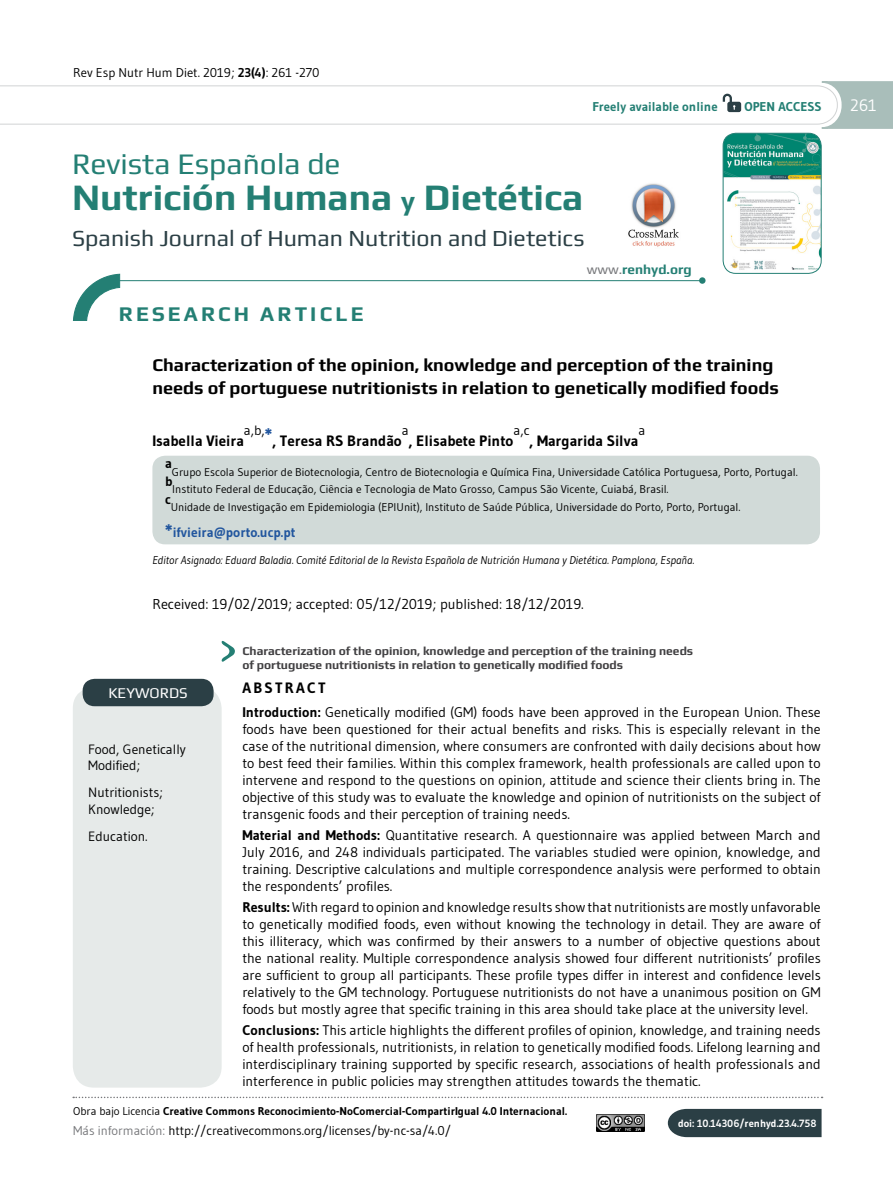
<style>
.page{position:relative;width:893px;height:1191px;background:#fff}
.page>*{position:absolute;margin:0;border:0;box-sizing:border-box;transform-origin:0 0}
.t1{font:700 37.5px "Play";color:#247f74}
.t2{font:30px "Play";color:#247f74}
.t3{font:23.1px "Play";color:#2b3f45}
.t4{font:700 21px "Play";letter-spacing:.15em;color:#247f74}
.t5{font:700 18px/22.5px "Play";color:#000}
.t6{font:16.5px "Gudea";color:#fff}
.t7{font:700 15px "Gudea";color:#000}
.t8{font:15px "Play";color:#fff}
.t9{font:700 15px "Gudea";letter-spacing:.15em;color:#000}
.t10{font:14.25px "Gudea";color:#000}
.t11{font:13.95px/17px "Gudea";color:#000;text-align:justify}
.t12{font:13.5px/16.5px "Gudea";color:#000}
.t13{font:700 13.5px "Gudea";color:#22569e}
.t14{font:700 13.5px "Play";color:#247f74}
.t15{font:700 13.5px "Gudea";color:#000}
.t16{font:12.75px "Gudea";color:#000}
.t17{font:700 12.75px "Gudea";color:#247f74}
.t18{font:700 12px/14.4px "Play";color:#414042}
.t19{font:11.25px "Gudea";color:#000}
.t20{font:italic 11.25px "Gudea";color:#000}
.t21{font:700 11.25px "Gudea";color:#000}
.t22{font:700 10.5px "Gudea";color:#fff}
.s1{font-weight:700}
.s2{font-size:27px}
.s3{font-weight:400;color:#77787b}
.s4{font-size:18px}
.s5{font-weight:400}
.s6{color:#77787b}
</style>
<div class="page">
<svg style="left:668px;top:1108px;width:154px;height:29px;background:#374a4f"></svg>
<img style="left:723px;top:133px;width:98px;height:140px">
<div style="left:723px;top:133px;width:99px;height:141px;border:1px solid #247f74;border-radius:13px"></div>
<svg style="left:73px;top:1096px;width:750px;height:2px"></svg>
<hr style="left:106px;top:280px;width:595px;height:1px;background:#247f74">
<svg style="left:72px;top:273px;width:49px;height:48px"></svg>
<div style="left:699px;top:277px;width:6px;height:7px;background:#247f74;border-radius:50%"></div>
<div style="left:152px;top:456px;width:668px;height:88px;background:#d1dad8;border-radius:13px"></div>
<svg style="left:0;top:81px;width:893px;height:48px"></svg>
<img style="left:597px;top:1115px;width:47px;height:16px">
<img style="left:628px;top:183px;width:51px;height:64px">
<div style="left:73px;top:687px;width:149px;height:400px;background:#e6eae9;border-radius:21px"></div>
<div style="left:83px;top:679px;width:131px;height:27px;background:#2b3f45;border-radius:12px"></div>
<svg style="left:222px;top:640px;width:13px;height:22px"></svg>
<p class="t16" style="left:73px;top:65px;width:248px">Rev Esp Nutr Hum Diet. 2019; <span class="s1">23(4)</span>: 261 -270</p>
<p class="t17" style="left:592px;top:99px;width:127px">Freely available online</p>
<p class="t17" style="left:744px;top:98px;width:79px">OPEN ACCESS</p>
<h2 class="t2" style="left:72px;top:146px;width:270px">Revista Española de</h2>
<h1 class="t1" style="left:72px;top:175px;width:513px">Nutrición Humana <span class="s2">y</span> Dietética</h1>
<h3 class="t3" style="left:72px;top:224px;width:514px">Spanish Journal of Human Nutrition and Dietetics</h3>
<h3 class="t4" style="left:119px;top:301px;width:246px">RESEARCH ARTICLE</h3>
<p class="t14" style="left:587px;top:262px;width:106px"><span class="s3">www.</span>renhyd.org</p>
<p class="t5" style="left:152px;top:353px;width:628px">Characterization of the opinion, knowledge and perception of the training needs of portuguese nutritionists in relation to genetically modified foods</p>
<p class="t7" style="left:152px;top:431px;width:251px">Isabella Vieira<sup>a,b,</sup><sup>*</sup>, Teresa RS Brandão</p>
<p class="t12" style="left:402px;top:422px;width:8px">a</p>
<p class="t12" style="left:513px;top:422px;width:18px">a,c</p>
<p class="t12" style="left:638px;top:422px;width:8px">a</p>
<p class="t7" style="left:530px;top:431px;width:110px">, Margarida Silva</p>
<p class="t7" style="left:409px;top:431px;width:106px">, Elisabete Pinto</p>
<p class="t15" style="left:165px;top:455px;width:8px">a</p>
<p class="t19" style="left:172px;top:464px;width:627px">Grupo Escola Superior de Biotecnologia, Centro de Biotecnologia e Química Fina, Universidade Católica Portuguesa, Porto, Portugal.</p>
<p class="t15" style="left:165px;top:473px;width:9px">b</p>
<p class="t19" style="left:172px;top:482px;width:498px">Instituto Federal de Educação, Ciência e Tecnologia de Mato Grosso, Campus São Vicente, Cuiabá, Brasil.</p>
<p class="t15" style="left:165px;top:491px;width:7px">c</p>
<p class="t19" style="left:171px;top:500px;width:571px">Unidade de Investigação em Epidemiologia (EPIUnit), Instituto de Saúde Pública, Universidade do Porto, Porto, Portugal.</p>
<p class="t13" style="left:165px;top:524px;width:132px"><span class="s4">*</span>ifvieira@porto.ucp.pt</p>
<p class="t20" style="left:152px;top:553px;width:543px">Editor Asignado: Eduard Baladia. Comité Editorial de la Revista Española de Nutrición Humana y Dietética. Pamplona, España.</p>
<p class="t10" style="left:152px;top:595px;width:433px">Received: 19/02/2019; accepted: 05/12/2019; published: 18/12/2019.</p>
<p class="t8" style="left:109px;top:683px;width:81px">KEYWORDS</p>
<p class="t12" style="left:88px;top:740px;width:99px">Food, Genetically<br>Modified;</p>
<p class="t12" style="left:88px;top:784px;width:76px">Nutritionists;<br>Knowledge;</p>
<p class="t12" style="left:88px;top:828px;width:61px">Education.</p>
<p class="t18" style="left:242px;top:643px;width:452px">Characterization of the opinion, knowledge and perception of the training needs of portuguese nutritionists in relation to genetically modified foods</p>
<p class="t9" style="left:243px;top:679px;width:85px">ABSTRACT</p>
<p class="t11" style="left:242px;top:703px;width:580px"><span class="s1">Introduction:</span> Genetically modified (GM) foods have been approved in the European Union. These foods have been questioned for their actual benefits and risks. This is especially relevant in the case of the nutritional dimension, where consumers are confronted with daily decisions about how to best feed their families. Within this complex framework, health professionals are called upon to intervene and respond to the questions on opinion, attitude and science their clients bring in. The objective of this study was to evaluate the knowledge and opinion of nutritionists on the subject of transgenic foods and their perception of training needs.</p>
<p class="t11" style="left:242px;top:826px;width:580px"><span class="s1">Material and Methods:</span> Quantitative research. A questionnaire was applied between March and July 2016, and 248 individuals participated. The variables studied were opinion, knowledge, and training. Descriptive calculations and multiple correspondence analysis were performed to obtain the respondents’ profiles.</p>
<p class="t11" style="left:242px;top:898px;width:580px"><span class="s1">Results:</span> With regard to opinion and knowledge results show that nutritionists are mostly unfavorable to genetically modified foods, even without knowing the technology in detail. They are aware of this illiteracy, which was confirmed by their answers to a number of objective questions about the national reality. Multiple correspondence analysis showed four different nutritionists’ profiles are sufficient to group all participants. These profile types differ in interest and confidence levels relatively to the GM technology. Portuguese nutritionists do not have a unanimous position on GM foods but mostly agree that specific training in this area should take place at the university level.</p>
<p class="t11" style="left:242px;top:1021px;width:580px"><span class="s1">Conclusions:</span> This article highlights the different profiles of opinion, knowledge, and training needs of health professionals, nutritionists, in relation to genetically modified foods. Lifelong learning and interdisciplinary training supported by specific research, associations of health professionals and interference in public policies may strengthen attitudes towards the thematic.</p>
<p class="t21" style="left:73px;top:1104px;width:495px"><span class="s5">Obra bajo Licencia</span> Creative Commons Reconocimiento-NoComercial-CompartirIgual 4.0 Internacional.</p>
<p class="t16" style="left:73px;top:1122px;width:379px"><span class="s6">Más información:</span> http://creativecommons.org/licenses/by-nc-sa/4.0/</p>
<p class="t22" style="left:678px;top:1117px;width:140px">doi: 10.14306/renhyd.23.4.758</p>
<p class="t6" style="left:850px;top:95px;width:28px">261</p>
</div>
